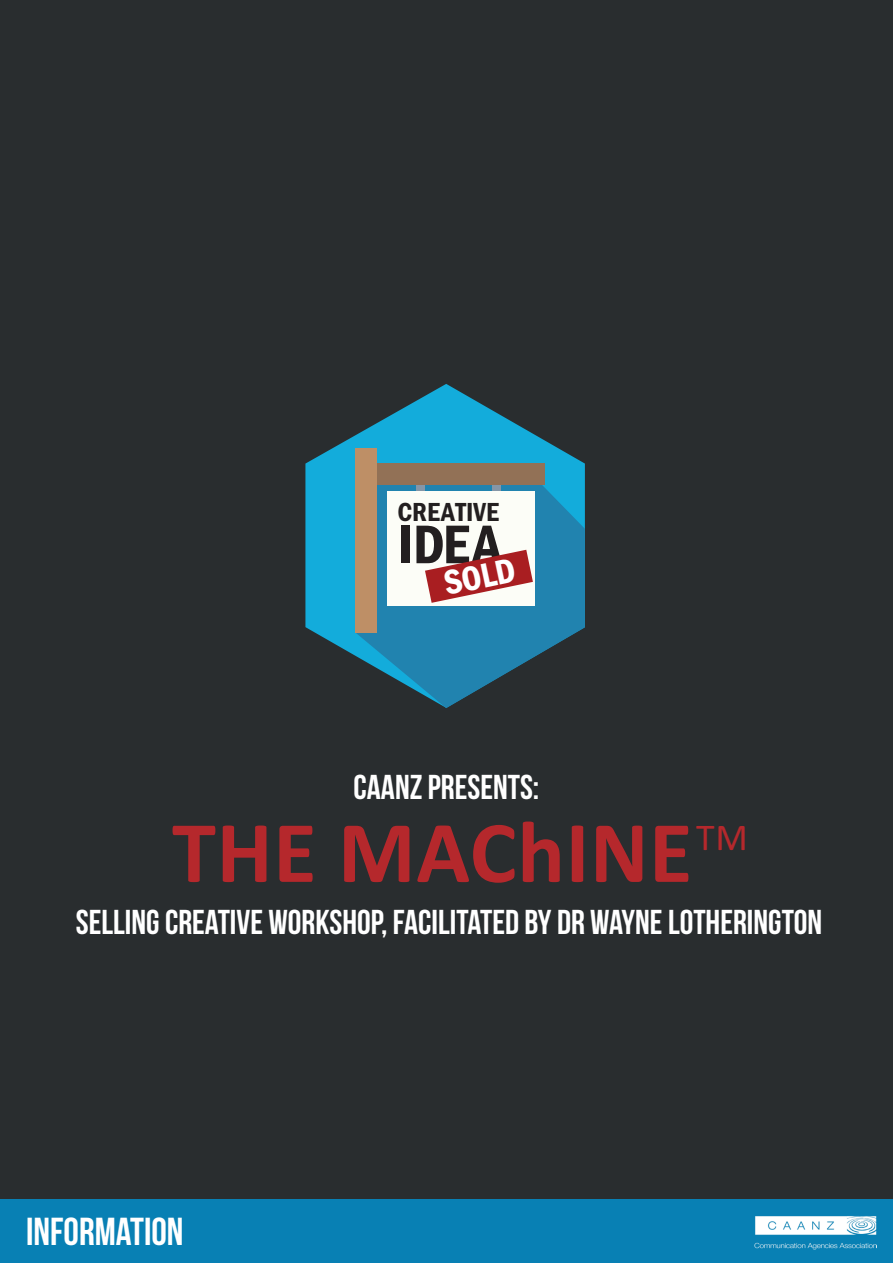
<style>
.page{position:relative;width:893px;height:1263px;background:#fff}
.page>*{position:absolute;margin:0;border:0;box-sizing:border-box;transform-origin:0 0}
.t1{font:700 88.65px "Calibri";letter-spacing:.01em;color:#b5282c}
.t2{font:600 condensed 56.25px "Franklin Gothic";color:#231f20}
.t3{font:39px "Bebas Neue";color:#fff}
.t4{font:37.95px "Calibri";color:#b5282c}
.t5{font:600 condensed 35.7px "Franklin Gothic";color:#fff}
.t6{font:34.5px "Bebas Neue";color:#fff}
.t7{font:600 condensed 27.15px "Franklin Gothic";color:#231f20}
</style>
<div class="page">
<div style="left:0;top:0;width:893px;height:1212px;background:#292d2f"></div>
<svg style="left:305px;top:384px;width:280px;height:272px;fill:#13acdb"></svg>
<svg style="left:355px;top:475px;width:230px;height:233px;fill:#2183af"></svg>
<div style="left:417px;top:480px;width:8px;height:16px;background:#8596a7"></div>
<div style="left:492px;top:480px;width:9px;height:16px;background:#8596a7"></div>
<div style="left:358px;top:464px;width:187px;height:21px;background:#927156"></div>
<div style="left:355px;top:448px;width:22px;height:184px;background:#be8f66"></div>
<div style="left:387px;top:492px;width:148px;height:114px;background:#fcfdf7"></div>
<svg style="left:425px;top:550px;width:108px;height:53px"></svg>
<div style="left:0;top:1199px;width:893px;height:64px;background:#0880b4"></div>
<img style="left:754px;top:1216px;width:122px;height:33px">
<p class="t7" style="left:398px;top:496px;width:103px">CREATIVE</p>
<p class="t2" style="left:398px;top:512px;width:105px">IDEA</p>
<p class="t5" style="left:440px;top:564px;width:74px;rotate:-12deg">SOLD</p>
<p class="t6" style="left:354px;top:768px;width:187px">CAANZ PRESENTS:</p>
<p class="t1" style="left:172px;top:797px;width:522px">THE MAChINE</p>
<p class="t4" style="left:696px;top:814px;width:53px">TM</p>
<p class="t6" style="left:76px;top:903px;width:748px">SELLING CREATIVE WORKSHOP, FACILITATED BY DR WAYNE LOTHERINGTON</p>
<p class="t3" style="left:26px;top:1210px;width:159px">INFORMATION</p>
</div>
